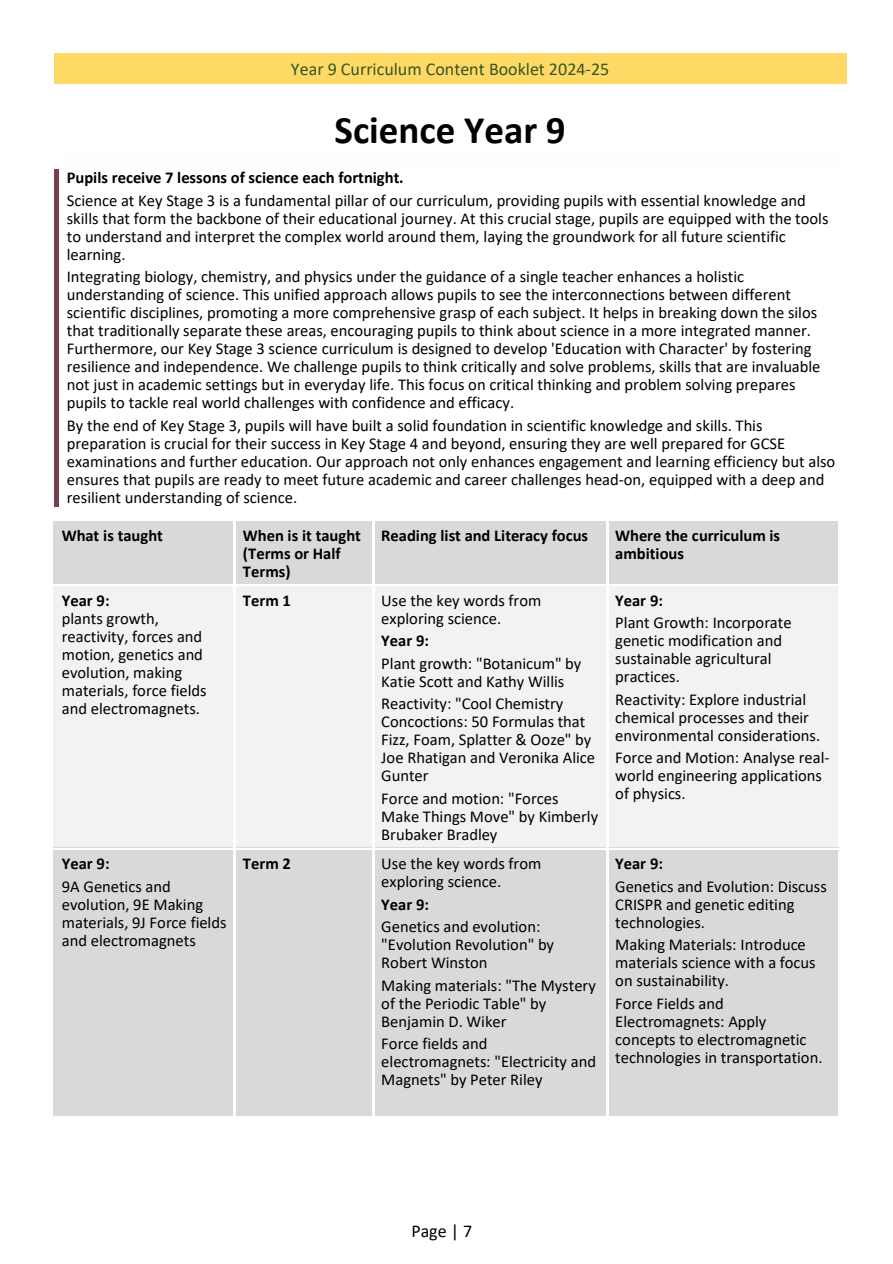
<style>
.page{position:relative;width:893px;height:1264px;background:#fff}
.page>*{position:absolute;margin:0;border:0;box-sizing:border-box;transform-origin:0 0}
.t1{font:700 39px "Calibri";color:#000}
.t2{font:18px "Calibri";color:#385623}
.t3{font:18px "Calibri";color:#000}
.t4{font:16.5px/18px "Calibri";color:#000}
.t5{font:700 16.5px/18px "Calibri";letter-spacing:-.005em;color:#000}
.s1{font-weight:700}
</style>
<div class="page">
<div style="left:54px;top:53px;width:792px;height:31px;background:#ffd966"></div>
<div style="left:54px;top:169px;width:5px;height:22px;background:#7c3e4b"></div>
<div style="left:54px;top:191px;width:5px;height:18px;background:#7c3e4b"></div>
<div style="left:54px;top:209px;width:5px;height:18px;background:#7c3e4b"></div>
<div style="left:54px;top:227px;width:5px;height:18px;background:#7c3e4b"></div>
<div style="left:54px;top:245px;width:5px;height:23px;background:#7c3e4b"></div>
<div style="left:54px;top:268px;width:5px;height:18px;background:#7c3e4b"></div>
<div style="left:54px;top:286px;width:5px;height:18px;background:#7c3e4b"></div>
<div style="left:54px;top:304px;width:5px;height:18px;background:#7c3e4b"></div>
<div style="left:54px;top:322px;width:5px;height:18px;background:#7c3e4b"></div>
<div style="left:54px;top:340px;width:5px;height:18px;background:#7c3e4b"></div>
<div style="left:54px;top:358px;width:5px;height:18px;background:#7c3e4b"></div>
<div style="left:54px;top:376px;width:5px;height:18px;background:#7c3e4b"></div>
<div style="left:54px;top:394px;width:5px;height:22px;background:#7c3e4b"></div>
<div style="left:54px;top:416px;width:5px;height:18px;background:#7c3e4b"></div>
<div style="left:54px;top:434px;width:5px;height:18px;background:#7c3e4b"></div>
<div style="left:54px;top:452px;width:5px;height:18px;background:#7c3e4b"></div>
<div style="left:54px;top:470px;width:5px;height:18px;background:#7c3e4b"></div>
<div style="left:54px;top:488px;width:5px;height:18px;background:#7c3e4b"></div>
<div style="left:54px;top:521px;width:180px;height:63px;background:#d9d9d9"></div>
<div style="left:236px;top:521px;width:136px;height:63px;background:#d9d9d9"></div>
<div style="left:374px;top:521px;width:232px;height:63px;background:#d9d9d9"></div>
<div style="left:608px;top:521px;width:230px;height:63px;background:#d9d9d9"></div>
<div style="left:54px;top:586px;width:180px;height:261px;background:#f2f2f2"></div>
<div style="left:236px;top:586px;width:136px;height:261px;background:#f2f2f2"></div>
<div style="left:374px;top:586px;width:232px;height:261px;background:#f2f2f2"></div>
<div style="left:608px;top:586px;width:230px;height:261px;background:#f2f2f2"></div>
<div style="left:54px;top:850px;width:180px;height:265px;background:#d9d9d9"></div>
<div style="left:236px;top:850px;width:136px;height:265px;background:#d9d9d9"></div>
<div style="left:374px;top:850px;width:232px;height:265px;background:#d9d9d9"></div>
<div style="left:608px;top:850px;width:230px;height:265px;background:#d9d9d9"></div>
<p class="t2" style="left:291px;top:56px;width:320px">Year 9 Curriculum Content Booklet 2024-25</p>
<p class="t1" style="left:334px;top:102px;width:233px">Science Year 9</p>
<p class="t5" style="left:67px;top:168px;width:338px">Pupils receive 7 lessons of science each fortnight.</p>
<p class="t4" style="left:67px;top:191px;width:763px">Science at Key Stage 3 is a fundamental pillar of our curriculum, providing pupils with essential knowledge and skills that form the backbone of their educational journey. At this crucial stage, pupils are equipped with the tools to understand and interpret the complex world around them, laying the groundwork for all future scientific learning.</p>
<p class="t4" style="left:67px;top:267px;width:755px">Integrating biology, chemistry, and physics under the guidance of a single teacher enhances a holistic understanding of science. This unified approach allows pupils to see the interconnections between different scientific disciplines, promoting a more comprehensive grasp of each subject. It helps in breaking down the silos that traditionally separate these areas, encouraging pupils to think about science in a more integrated manner.<br>Furthermore, our Key Stage 3 science curriculum is designed to develop 'Education with Character' by fostering resilience and independence. We challenge pupils to think critically and solve problems, skills that are invaluable not just in academic settings but in everyday life. This focus on critical thinking and problem solving prepares pupils to tackle real world challenges with confidence and efficacy.</p>
<p class="t4" style="left:67px;top:416px;width:770px">By the end of Key Stage 3, pupils will have built a solid foundation in scientific knowledge and skills. This preparation is crucial for their success in Key Stage 4 and beyond, ensuring they are well prepared for GCSE examinations and further education. Our approach not only enhances engagement and learning efficiency but also ensures that pupils are ready to meet future academic and career challenges head-on, equipped with a deep and resilient understanding of science.</p>
<p class="t5" style="left:62px;top:525px;width:103px">What is taught</p>
<p class="t5" style="left:243px;top:525px;width:119px">When is it taught (Terms or Half<br>Terms)</p>
<p class="t5" style="left:381px;top:525px;width:208px">Reading list and Literacy focus</p>
<p class="t5" style="left:615px;top:525px;width:166px">Where the curriculum is ambitious</p>
<p class="t4" style="left:62px;top:590px;width:146px"><span class="s1">Year 9:<br></span>plants growth, reactivity, forces and motion, genetics and evolution, making materials, force fields and electromagnets.</p>
<p class="t5" style="left:243px;top:591px;width:49px">Term 1</p>
<p class="t4" style="left:381px;top:590px;width:161px">Use the key words from exploring science.</p>
<p class="t5" style="left:615px;top:591px;width:49px">Year 9:</p>
<p class="t4" style="left:615px;top:613px;width:178px">Plant Growth: Incorporate genetic modification and sustainable agricultural practices.</p>
<p class="t4" style="left:615px;top:689px;width:206px">Reactivity: Explore industrial chemical processes and their environmental considerations.</p>
<p class="t4" style="left:615px;top:748px;width:216px">Force and Motion: Analyse real&shy;world engineering applications of physics.</p>
<p class="t5" style="left:381px;top:631px;width:49px">Year 9:</p>
<p class="t4" style="left:381px;top:653px;width:201px">Plant growth: "Botanicum" by<br>Katie Scott and Kathy Willis</p>
<p class="t4" style="left:381px;top:694px;width:215px">Reactivity: "Cool Chemistry<br>Concoctions: 50 Formulas that<br>Fizz, Foam, Splatter &amp; Ooze" by<br>Joe Rhatigan and Veronika Alice<br>Gunter</p>
<p class="t4" style="left:381px;top:788px;width:218px">Force and motion: "Forces<br>Make Things Move" by Kimberly<br>Brubaker Bradley</p>
<p class="t5" style="left:62px;top:854px;width:49px">Year 9:</p>
<p class="t4" style="left:62px;top:876px;width:166px">9A Genetics and evolution, 9E Making materials, 9J Force fields and electromagnets</p>
<p class="t5" style="left:243px;top:854px;width:49px">Term 2</p>
<p class="t4" style="left:381px;top:854px;width:161px">Use the key words from exploring science.</p>
<p class="t5" style="left:381px;top:894px;width:49px">Year 9:</p>
<p class="t4" style="left:381px;top:917px;width:174px">Genetics and evolution: "Evolution Revolution" by<br>Robert Winston</p>
<p class="t4" style="left:381px;top:975px;width:216px">Making materials: "The Mystery of the Periodic Table" by<br>Benjamin D. Wiker</p>
<p class="t4" style="left:381px;top:1034px;width:216px">Force fields and electromagnets: "Electricity and<br>Magnets" by Peter Riley</p>
<p class="t5" style="left:615px;top:854px;width:49px">Year 9:</p>
<p class="t4" style="left:615px;top:876px;width:213px">Genetics and Evolution: Discuss<br>CRISPR and genetic editing technologies.</p>
<p class="t4" style="left:615px;top:935px;width:202px">Making Materials: Introduce materials science with a focus on sustainability.</p>
<p class="t4" style="left:615px;top:993px;width:209px">Force Fields and<br>Electromagnets: Apply concepts to electromagnetic technologies in transportation.</p>
<p class="t3" style="left:411px;top:1218px;width:62px">Page | 7</p>
</div>
